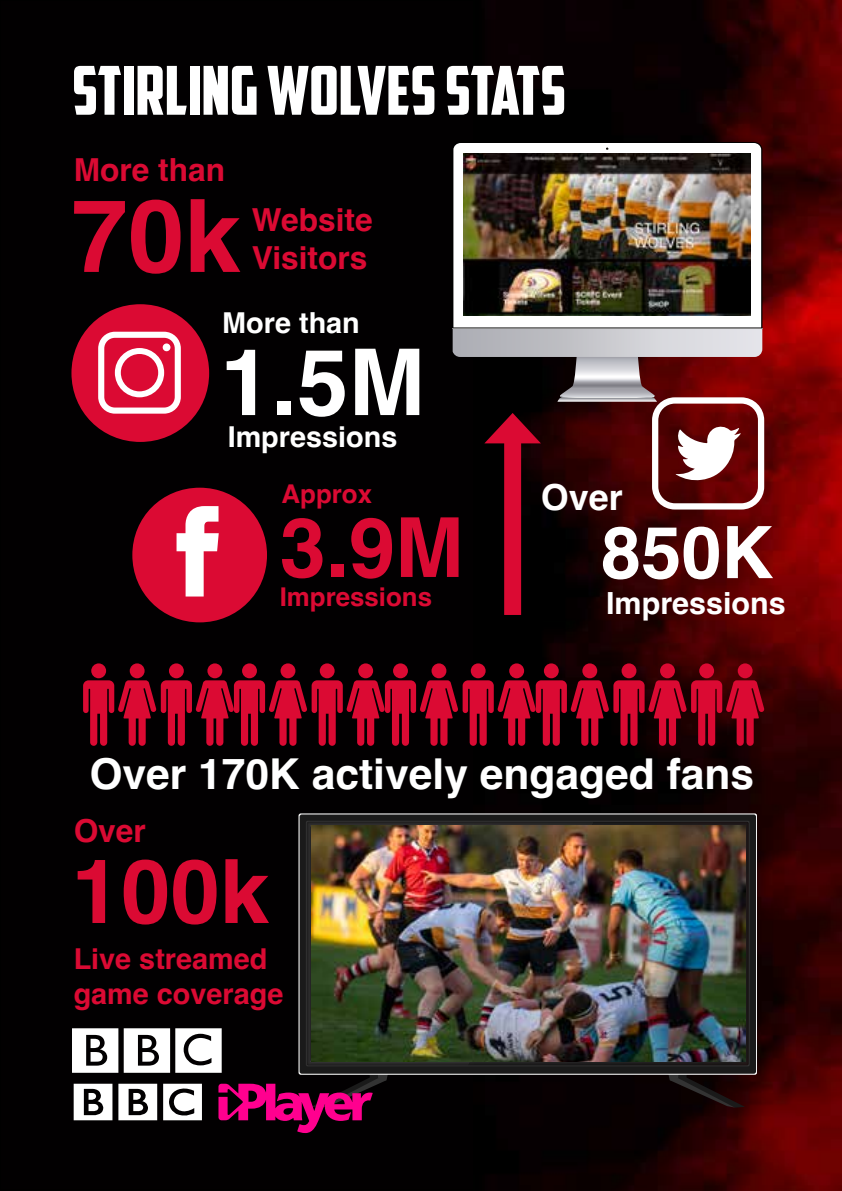
<style>
.page{position:relative;width:842px;height:1191px;background:#fff}
.page>*{position:absolute;margin:0;border:0;box-sizing:border-box;transform-origin:0 0}
.t1{font:700 101.4px "Helvetica";color:#db0a33}
.t2{font:700 92.2px "Helvetica";color:#fff}
.t3{font:700 89px "Helvetica";color:#db0a33}
.t4{font:700 82.8px "Helvetica";color:#db0a33}
.t5{font:700 72.2px "Helvetica";color:#fff}
.t6{font:67.4px "American Captain";color:#fff}
.t7{font:700 42.6px "Helvetica";color:#fff}
.t8{font:700 36px "Helvetica";color:#fff}
.t9{font:700 31.6px/38px "Helvetica";color:#db0a33}
.t10{font:700 30.6px "Helvetica";color:#fff}
.t11{font:700 28.8px/34.6px "Helvetica";color:#db0a33}
.t12{font:700 28.8px "Helvetica";color:#fff}
.t13{font:700 25.8px "Helvetica";color:#db0a33}
</style>
<div class="page">
<div style="left:0;top:0;width:816px;height:1191px;background:#020001"></div>
<img style="left:473px;top:0;width:369px;height:1191px">
<div style="left:504px;top:431px;width:17px;height:184px;background:#db0a33"></div>
<svg style="left:484px;top:413px;width:57px;height:30px"></svg>
<svg style="left:675px;top:426px;width:66px;height:55px;background:#bb9495"></svg>
<div style="left:652px;top:397px;width:112px;height:112px;border:6px solid #fff;border-radius:20px"></div>
<svg style="left:453px;top:329px;width:309px;height:73px"></svg>
<div style="left:453px;top:143px;width:308px;height:184px;background:#fff"></div>
<img style="left:464px;top:154px;width:287px;height:162px">
<hr style="left:452px;top:328px;width:310px;height:1px;background:#878787">
<div style="left:71px;top:304px;width:138px;height:138px;background:#db0a33;border-radius:50%"></div>
<svg style="left:98px;top:332px;width:83px;height:81px"></svg>
<div style="left:163px;top:343px;width:7px;height:8px;background:#fff;border-radius:50%"></div>
<div style="left:132px;top:488px;width:135px;height:134px;background:#db0a33;border-radius:50%"></div>
<svg style="left:177px;top:506px;width:42px;height:90px"></svg>
<div style="left:130px;top:663px;width:15px;height:15px;background:#db0a33;border-radius:50%"></div>
<div style="left:91px;top:663px;width:15px;height:15px;background:#db0a33;border-radius:50%"></div>
<div style="left:431px;top:663px;width:15px;height:15px;background:#db0a33;border-radius:50%"></div>
<div style="left:393px;top:663px;width:15px;height:15px;background:#db0a33;border-radius:50%"></div>
<div style="left:281px;top:663px;width:14px;height:15px;background:#db0a33;border-radius:50%"></div>
<div style="left:242px;top:663px;width:15px;height:15px;background:#db0a33;border-radius:50%"></div>
<div style="left:582px;top:663px;width:15px;height:15px;background:#db0a33;border-radius:50%"></div>
<div style="left:544px;top:663px;width:15px;height:15px;background:#db0a33;border-radius:50%"></div>
<div style="left:207px;top:663px;width:15px;height:15px;background:#db0a33;border-radius:50%"></div>
<div style="left:169px;top:663px;width:15px;height:15px;background:#db0a33;border-radius:50%"></div>
<div style="left:509px;top:663px;width:15px;height:15px;background:#db0a33;border-radius:50%"></div>
<div style="left:471px;top:663px;width:15px;height:15px;background:#db0a33;border-radius:50%"></div>
<div style="left:358px;top:663px;width:15px;height:15px;background:#db0a33;border-radius:50%"></div>
<div style="left:320px;top:663px;width:15px;height:15px;background:#db0a33;border-radius:50%"></div>
<div style="left:660px;top:663px;width:15px;height:15px;background:#db0a33;border-radius:50%"></div>
<div style="left:622px;top:663px;width:14px;height:15px;background:#db0a33;border-radius:50%"></div>
<div style="left:738px;top:663px;width:15px;height:15px;background:#db0a33;border-radius:50%"></div>
<div style="left:699px;top:663px;width:15px;height:15px;background:#db0a33;border-radius:50%"></div>
<svg style="left:83px;top:680px;width:681px;height:66px"></svg>
<svg style="left:667px;top:1074px;width:83px;height:33px"></svg>
<svg style="left:300px;top:814px;width:456px;height:259px;background:#222121"></svg>
<img style="left:469px;top:825px;width:277px;height:236px">
<img style="left:72px;top:821px;width:397px;height:312px">
<h3 class="t6" style="left:72px;top:50px;width:496px">STIRLING WOLVES STATS</h3>
<p class="t9" style="left:74px;top:154px;width:153px">More than</p>
<h1 class="t1" style="left:71px;top:174px;width:171px">70k</h1>
<p class="t9" style="left:252px;top:205px;width:122px">Website<br>Visitors</p>
<p class="t12" style="left:222px;top:305px;width:139px">More than</p>
<h2 class="t2" style="left:220px;top:326px;width:206px">1.5M</h2>
<p class="t12" style="left:228px;top:419px;width:171px">Impressions</p>
<p class="t13" style="left:282px;top:478px;width:92px">Approx</p>
<p class="t8" style="left:541px;top:476px;width:83px">Over</p>
<h3 class="t4" style="left:280px;top:497px;width:186px">3.9M</h3>
<h3 class="t5" style="left:601px;top:508px;width:174px">850K</h3>
<p class="t13" style="left:280px;top:581px;width:154px">Impressions</p>
<p class="t10" style="left:606px;top:584px;width:181px">Impressions</p>
<h3 class="t7" style="left:89px;top:747px;width:666px">Over 170K actively engaged fans</h3>
<p class="t9" style="left:74px;top:815px;width:74px">Over</p>
<h3 class="t3" style="left:71px;top:837px;width:199px">100k</h3>
<p class="t11" style="left:74px;top:944px;width:211px">Live streamed game coverage</p>
</div>
